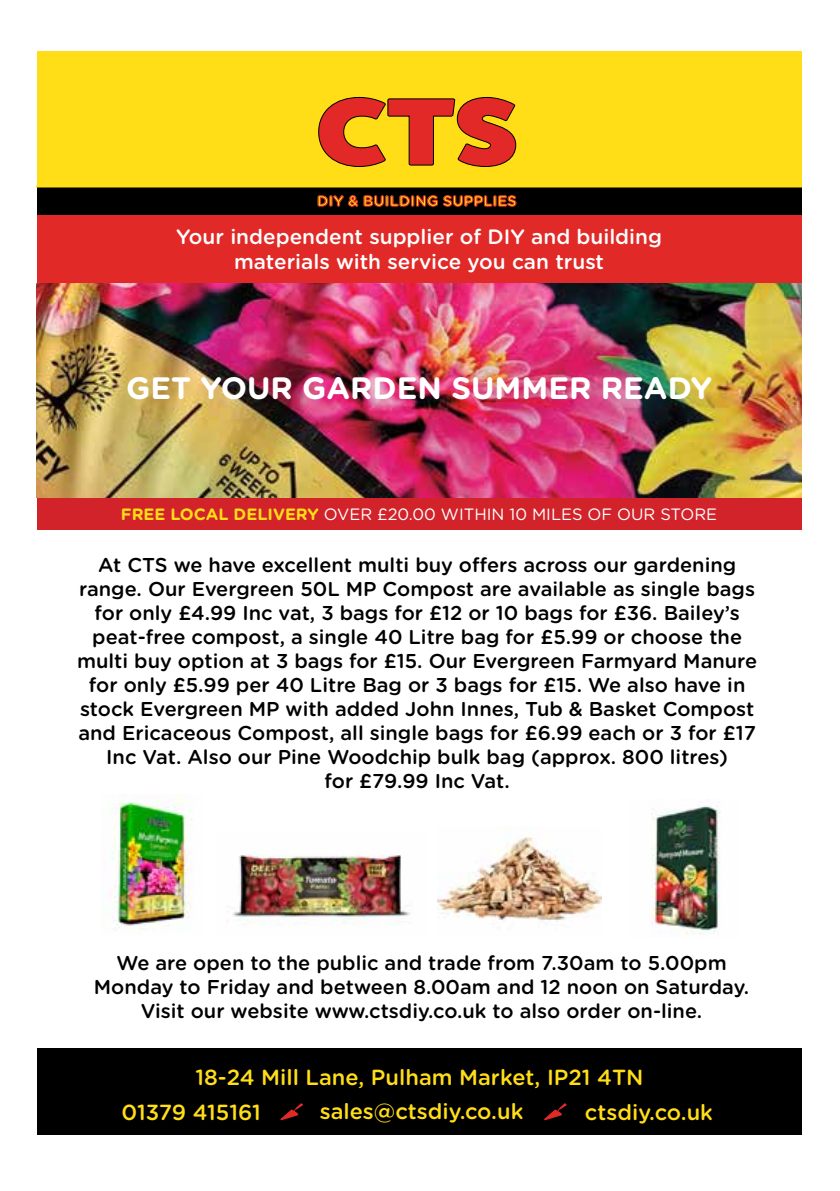
<style>
.page{position:relative;width:840px;height:1191px;background:#fff}
.page>*{position:absolute;margin:0;border:0;box-sizing:border-box;transform-origin:0 0}
.t1{font:800 95.8px "Fat Frank";color:#e32927;scale:1.23 1}
.t2{font:700 31px "Gotham Rounded";color:#fff}
.t3{font:500 21.8px "Gotham Rounded";color:#ffde17}
.t4{font:500 20.8px/25px "Gotham Rounded";color:#fff;text-align:center}
.t5{font:500 20px/24px "Gotham Rounded";color:#000;text-align:center}
.t6{font:16.4px "Gotham Rounded";color:#fff}
.t7{font:700 14.8px "Gotham Rounded";color:#ffde17}
.s1{font-weight:700;color:#ffde17}
</style>
<div class="page">
<div style="left:37px;top:214px;width:763px;height:123px;background:#e12a27"></div>
<div style="left:37px;top:187px;width:763px;height:27px;background:#000"></div>
<div style="left:37px;top:51px;width:763px;height:136px;background:#ffde17"></div>
<svg style="left:318px;top:97px;width:198px;height:70px;background:#efd015"></svg>
<svg style="left:318px;top:196px;width:39px;height:10px"></svg>
<svg style="left:363px;top:195px;width:74px;height:11px"></svg>
<svg style="left:443px;top:196px;width:73px;height:10px"></svg>
<div style="left:37px;top:495px;width:763px;height:32px;background:#d2232a"></div>
<div style="left:37px;top:525px;width:763px;height:5px;background:#d2232a"></div>
<img style="left:37px;top:283px;width:763px;height:214px">
<div style="left:37px;top:1048px;width:763px;height:86px;background:#000"></div>
<svg style="left:544px;top:1103px;width:22px;height:17px"></svg>
<svg style="left:280px;top:1103px;width:23px;height:17px"></svg>
<img style="left:651px;top:799px;width:70px;height:136px">
<img style="left:102px;top:795px;width:91px;height:136px">
<img style="left:227px;top:855px;width:183px;height:71px">
<img style="left:437px;top:835px;width:164px;height:86px">
<h1 class="t1" style="left:316px;top:78px;width:165px">CTS</h1>
<p class="t7" style="left:317px;top:190px;width:201px">DIY &amp; BUILDING SUPPLIES</p>
<p class="t4" style="left:176px;top:223px;width:487px">Your independent supplier of DIY and building materials with service you can trust</p>
<h2 class="t2" style="left:126px;top:365px;width:587px">GET YOUR GARDEN SUMMER READY</h2>
<p class="t6" style="left:121px;top:503px;width:597px"><span class="s1">FREE LOCAL DELIVERY</span> OVER £20.00 WITHIN 10 MILES OF OUR STORE</p>
<p class="t5" style="left:77px;top:551px;width:681px">At CTS we have excellent multi buy offers across our gardening range. Our Evergreen 50L MP Compost are available as single bags for only £4.99 Inc vat, 3 bags for £12 or 10 bags for £36. Bailey’s peat-free compost, a single 40 Litre bag for £5.99 or choose the multi buy option at 3 bags for £15. Our Evergreen Farmyard Manure for only £5.99 per 40 Litre Bag or 3 bags for £15. We also have in stock Evergreen MP with added John Innes, Tub &amp; Basket Compost and Ericaceous Compost, all single bags for £6.99 each or 3 for £17<br>Inc Vat. Also our Pine Woodchip bulk bag (approx. 800 litres)<br>for £79.99 Inc Vat.</p>
<p class="t5" style="left:94px;top:950px;width:656px">We are open to the public and trade from 7.30am to 5.00pm<br>Monday to Friday and between 8.00am and 12 noon on Saturday.<br>Visit our website www.ctsdiy.co.uk to also order on-line.</p>
<p class="t3" style="left:195px;top:1062px;width:449px">18-24 Mill Lane, Pulham Market, IP21 4TN</p>
<p class="t3" style="left:121px;top:1096px;width:141px">01379 415161</p>
<p class="t3" style="left:319px;top:1096px;width:205px">sales@ctsdiy.co.uk</p>
<p class="t3" style="left:584px;top:1096px;width:129px">ctsdiy.co.uk</p>
</div>
